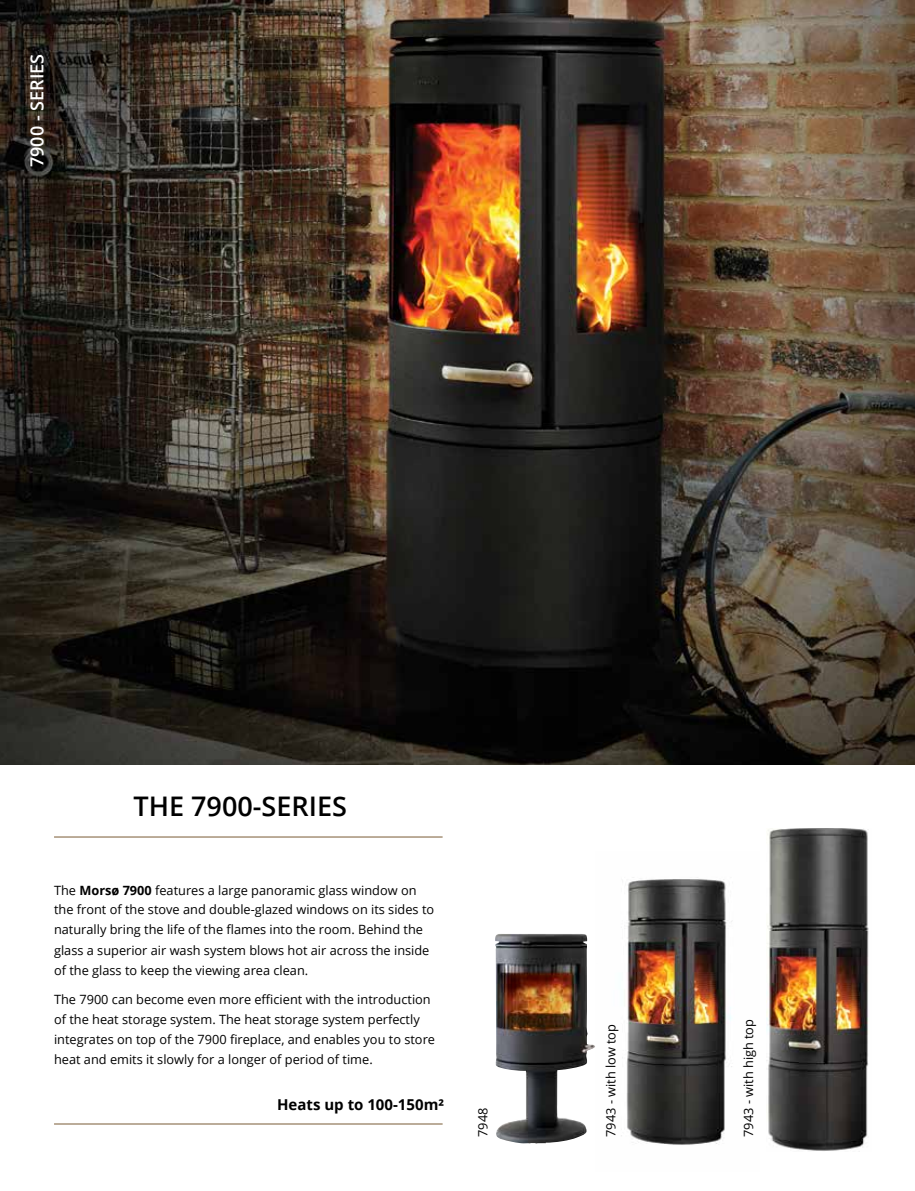
<style>
.page{position:relative;width:915px;height:1191px;background:#fff}
.page>*{position:absolute;margin:0;border:0;box-sizing:border-box;transform-origin:0 0}
.t1{font:600 27px "Open Sans";color:#000}
.t2{font:600 18px "Open Sans";color:#fff}
.t3{font:700 15px "Open Sans";color:#000}
.t4{font:12.75px/20.1px "Open Sans";color:#000}
.s1{font-weight:700}
</style>
<div class="page">
<img style="left:0;top:0;width:914px;height:764px">
<hr style="left:54px;top:836px;width:388px;height:1px;background:#886d4b">
<hr style="left:54px;top:1123px;width:388px;height:1px;background:#886d4b">
<img style="left:766px;top:828px;width:103px;height:323px">
<img style="left:621px;top:877px;width:111px;height:268px">
<img style="left:495px;top:934px;width:100px;height:209px">
<h2 class="t2" style="left:25px;top:167px;width:115px;rotate:-90deg">7900 - SERIES</h2>
<h1 class="t1" style="left:133px;top:787px;width:215px">THE 7900-SERIES</h1>
<p class="t4" style="left:54px;top:879px;width:381px">The <span class="s1">Morsø 7900</span> features a large panoramic glass window on the front of the stove and double-glazed windows on its sides to naturally bring the life of the flames into the room. Behind the glass a superior air wash system blows hot air across the inside of the glass to keep the viewing area clean.</p>
<p class="t4" style="left:54px;top:988px;width:382px">The 7900 can become even more efficient with the introduction of the heat storage system. The heat storage system perfectly integrates on top of the 7900 fireplace, and enables you to store heat and emits it slowly for a longer of period of time.</p>
<p class="t3" style="left:277px;top:1094px;width:168px">Heats up to 100-150m²</p>
<p class="t4" style="left:472px;top:1137px;width:31px;rotate:-90deg">7948</p>
<p class="t4" style="left:600px;top:1137px;width:114px;rotate:-90deg">7943 - with low top</p>
<p class="t4" style="left:737px;top:1137px;width:119px;rotate:-90deg">7943 - with high top</p>
</div>
